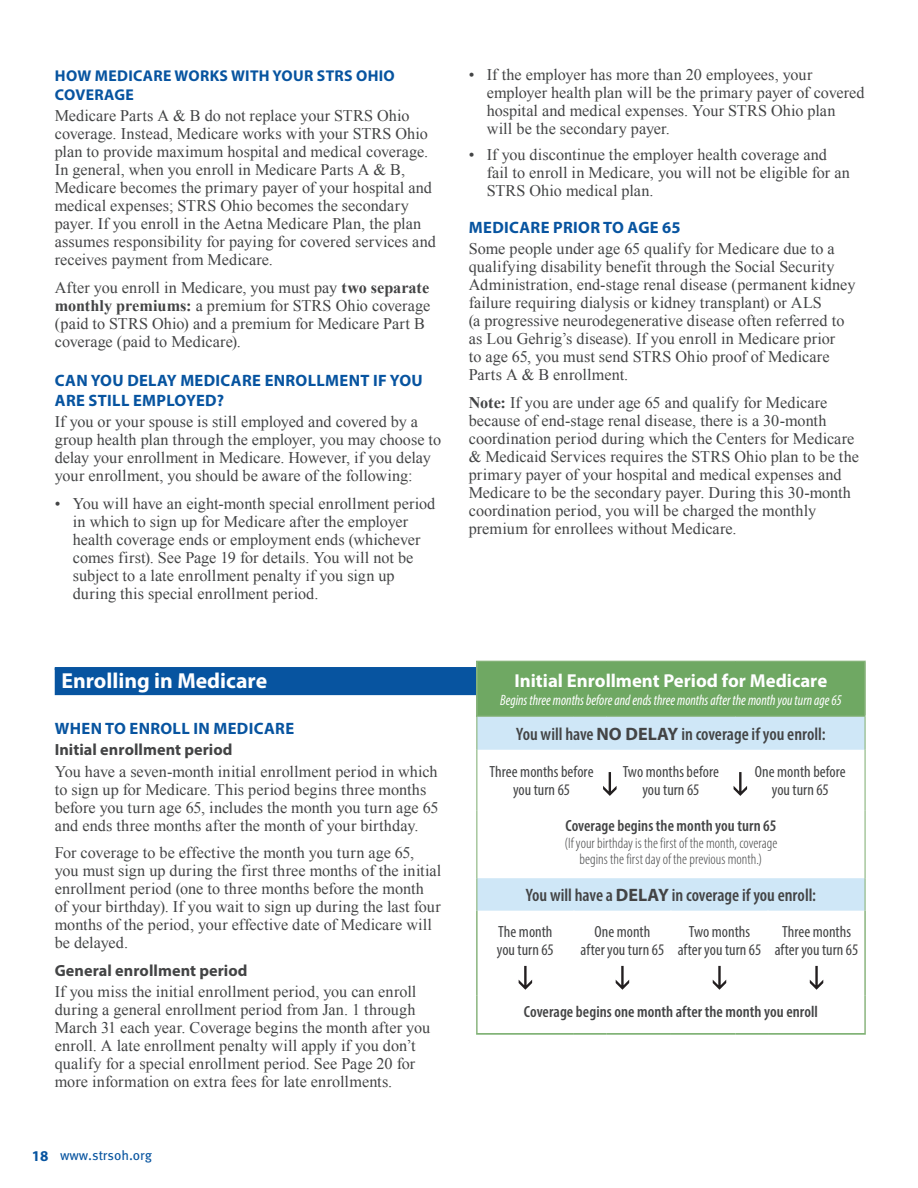
<style>
.page{position:relative;width:918px;height:1188px;background:#fff}
.page>*{position:absolute;margin:0;border:0;box-sizing:border-box;transform-origin:0 0}
._2011_HEADINGS{font:700 21.75px "Myriad Pro";color:#fff}
._2011_BODY_COPY{font:700 18.75px "Myriad Pro";color:#fff}
._2011_BODY_COPY-2{font:600 condensed 18px "Myriad Pro";color:#434445}
._2011_SUBHEADS{font:700 16.5px/19.8px "Myriad Pro";letter-spacing:.02em;color:#0754a0}
._2011_BODY_COPY-3{font:16.2px/18px "Times New Roman";letter-spacing:.005em;color:#434445}
._2011_BULLET{font:16.2px/18px "Times New Roman";letter-spacing:.005em;color:#434445}
._2011_BODY_COPY-4{font:condensed 16.2px/18px "Myriad Pro";color:#434445;text-align:center}
._2011_BODY_COPY-5{font:600 condensed 16.2px "Myriad Pro";letter-spacing:.005em;color:#434445}
._2011_BOLD_BODY_COPY{font:700 16.2px "Myriad Pro";letter-spacing:.005em;color:#434445}
._2011_SUBHEADS-2{font:700 15.75px/18.8px "Myriad Pro";letter-spacing:.02em;color:#0754a0}
._2011_BODY_COPY-6{font:300 condensed 15px/16.5px "Myriad Pro";color:#434445;text-align:center}
._2011_BODY_COPY-7{font:italic condensed 15px "Myriad Pro";color:#fff;scale:.92 1}
.t1{font:700 15px "Myriad Pro";color:#0754a0}
.t2{font:13.5px "Meta Pro";letter-spacing:-.005em;color:#0754a0}
.s1{font-weight:700}
.s2{font-weight:700;font-stretch:normal}
</style>
<div class="page">
<hr style="left:55px;top:667px;width:810px;height:3px;background:#0754a0">
<div style="left:55px;top:668px;width:810px;height:27px;background:#0754a0"></div>
<div style="left:477px;top:661px;width:388px;height:55px;background:#6fa863"></div>
<svg style="left:477px;top:717px;width:388px;height:194px"></svg>
<hr style="left:476px;top:717px;width:1px;height:33px;background:#8ab57e">
<hr style="left:476px;top:716px;width:98px;height:1px;background:#8ab57e">
<hr style="left:574px;top:716px;width:32px;height:1px;background:#8ab57e">
<hr style="left:606px;top:716px;width:65px;height:1px;background:#8ab57e">
<hr style="left:671px;top:716px;width:65px;height:1px;background:#8ab57e">
<hr style="left:736px;top:716px;width:32px;height:1px;background:#8ab57e">
<hr style="left:768px;top:716px;width:98px;height:1px;background:#8ab57e">
<hr style="left:865px;top:717px;width:1px;height:33px;background:#8ab57e">
<hr style="left:476px;top:750px;width:1px;height:61px;background:#8ab57e">
<hr style="left:865px;top:750px;width:1px;height:61px;background:#8ab57e">
<hr style="left:476px;top:811px;width:1px;height:67px;background:#8ab57e">
<hr style="left:865px;top:811px;width:1px;height:67px;background:#8ab57e">
<hr style="left:476px;top:878px;width:1px;height:33px;background:#8ab57e">
<hr style="left:865px;top:878px;width:1px;height:33px;background:#8ab57e">
<hr style="left:476px;top:911px;width:2px;height:85px;background:#8ab57e">
<hr style="left:864px;top:911px;width:2px;height:85px;background:#8ab57e">
<hr style="left:476px;top:996px;width:2px;height:37px;background:#8ab57e">
<hr style="left:476px;top:1033px;width:98px;height:2px;background:#6fa863">
<hr style="left:574px;top:1033px;width:32px;height:2px;background:#6fa863">
<hr style="left:606px;top:1033px;width:65px;height:2px;background:#6fa863">
<hr style="left:671px;top:1033px;width:65px;height:2px;background:#6fa863">
<hr style="left:736px;top:1033px;width:32px;height:2px;background:#6fa863">
<hr style="left:768px;top:1033px;width:98px;height:2px;background:#6fa863">
<hr style="left:864px;top:996px;width:2px;height:37px;background:#8ab57e">
<hr style="left:476px;top:662px;width:2px;height:54px;background:#8ab57e">
<hr style="left:476px;top:661px;width:98px;height:1px;background:#8ab57e">
<hr style="left:574px;top:661px;width:32px;height:1px;background:#8ab57e">
<hr style="left:606px;top:661px;width:65px;height:1px;background:#8ab57e">
<hr style="left:671px;top:661px;width:65px;height:1px;background:#8ab57e">
<hr style="left:736px;top:661px;width:32px;height:1px;background:#8ab57e">
<hr style="left:768px;top:661px;width:98px;height:1px;background:#8ab57e">
<hr style="left:864px;top:662px;width:2px;height:54px;background:#8ab57e">
<svg style="left:519px;top:966px;width:13px;height:24px"></svg>
<svg style="left:616px;top:966px;width:13px;height:24px"></svg>
<svg style="left:713px;top:966px;width:13px;height:24px"></svg>
<svg style="left:810px;top:966px;width:13px;height:24px"></svg>
<svg style="left:603px;top:772px;width:14px;height:24px"></svg>
<svg style="left:734px;top:772px;width:13px;height:24px"></svg>
<p class="_2011_SUBHEADS-2" style="left:55px;top:66px;width:341px">HOW MEDICARE WORKS WITH YOUR STRS OHIO<br>COVERAGE</p>
<p class="_2011_BODY_COPY-3" style="left:55px;top:106px;width:383px">Medicare Parts A &amp; B do not replace your STRS Ohio coverage. Instead, Medicare works with your STRS Ohio plan to provide maximum hospital and medical coverage.<br>In general, when you enroll in Medicare Parts A &amp; B, Medicare becomes the primary payer of your hospital and medical expenses; STRS Ohio becomes the secondary payer. If you enroll in the Aetna Medicare Plan, the plan assumes responsibility for paying for covered services and receives payment from Medicare.</p>
<p class="_2011_BODY_COPY-3" style="left:55px;top:278px;width:377px">After you enroll in Medicare, you must pay <span class="s1">two separate monthly premiums:</span> a premium for STRS Ohio coverage (paid to STRS Ohio) and a premium for Medicare Part B coverage (paid to Medicare).</p>
<p class="_2011_SUBHEADS" style="left:55px;top:370px;width:369px">CAN YOU DELAY MEDICARE ENROLLMENT IF YOU<br>ARE STILL EMPLOYED?</p>
<p class="_2011_BODY_COPY-3" style="left:55px;top:412px;width:388px">If you or your spouse is still employed and covered by a group health plan through the employer, you may choose to delay your enrollment in Medicare. However, if you delay your enrollment, you should be aware of the following:</p>
<p class="_2011_BULLET" style="left:73px;top:494px;width:364px;text-indent:-18px">• You will have an eight-month special enrollment period in which to sign up for Medicare after the employer health coverage ends or employment ends (whichever comes first). See Page 19 for details. You will not be subject to a late enrollment penalty if you sign up during this special enrollment period.</p>
<p class="_2011_BULLET" style="left:487px;top:66px;width:379px;text-indent:-18px">• If the employer has more than 20 employees, your employer health plan will be the primary payer of covered hospital and medical expenses. Your STRS Ohio plan will be the secondary payer.</p>
<p class="_2011_BULLET" style="left:487px;top:145px;width:365px;text-indent:-18px">• If you discontinue the employer health coverage and fail to enroll in Medicare, you will not be eligible for an<br>STRS Ohio medical plan.</p>
<p class="_2011_SUBHEADS" style="left:469px;top:217px;width:213px">MEDICARE PRIOR TO AGE 65</p>
<p class="_2011_BODY_COPY-3" style="left:469px;top:240px;width:388px">Some people under age 65 qualify for Medicare due to a qualifying disability benefit through the Social Security Administration, end-stage renal disease (permanent kidney failure requiring dialysis or kidney transplant) or ALS<br>(a progressive neurodegenerative disease often referred to as Lou Gehrig’s disease). If you enroll in Medicare prior<br>to age 65, you must send STRS Ohio proof of Medicare Parts A &amp; B enrollment.</p>
<p class="_2011_BODY_COPY-3" style="left:469px;top:393px;width:392px"><span class="s1">Note:</span> If you are under age 65 and qualify for Medicare because of end-stage renal disease, there is a 30-month coordination period during which the Centers for Medicare &amp; Medicaid Services requires the STRS Ohio plan to be the primary payer of your hospital and medical expenses and Medicare to be the secondary payer. During this 30-month coordination period, you will be charged the monthly premium for enrollees without Medicare.</p>
<p class="_2011_HEADINGS" style="left:62px;top:667px;width:207px">Enrolling in Medicare</p>
<p class="_2011_SUBHEADS" style="left:55px;top:718px;width:241px">WHEN TO ENROLL IN MEDICARE</p>
<p class="_2011_BOLD_BODY_COPY" style="left:55px;top:739px;width:179px">Initial enrollment period</p>
<p class="_2011_BODY_COPY-3" style="left:55px;top:762px;width:385px">You have a seven-month initial enrollment period in which to sign up for Medicare. This period begins three months before you turn age 65, includes the month you turn age 65 and ends three months after the month of your birthday.</p>
<p class="_2011_BODY_COPY-3" style="left:55px;top:844px;width:388px">For coverage to be effective the month you turn age 65, you must sign up during the first three months of the initial enrollment period (one to three months before the month<br>of your birthday). If you wait to sign up during the last four months of the period, your effective date of Medicare will be delayed.</p>
<p class="_2011_BOLD_BODY_COPY" style="left:55px;top:960px;width:194px">General enrollment period</p>
<p class="_2011_BODY_COPY-3" style="left:55px;top:983px;width:377px">If you miss the initial enrollment period, you can enroll during a general enrollment period from Jan. 1 through March 31 each year. Coverage begins the month after you enroll. A late enrollment penalty will apply if you don’t qualify for a special enrollment period. See Page 20 for more information on extra fees for late enrollments.</p>
<p class="t1" style="left:32px;top:1146px;width:18px">18</p>
<p class="t2" style="left:60px;top:1145px;width:94px">www.strsoh.org</p>
<p class="_2011_BODY_COPY" style="left:515px;top:668px;width:314px">Initial Enrollment Period for Medicare</p>
<p class="_2011_BODY_COPY-7" style="left:500px;top:691px;width:373px">Begins three months before and ends three months after the month you turn age 65</p>
<p class="_2011_BODY_COPY-2" style="left:516px;top:723px;width:311px">You will have <span class="s2">NO DELAY</span> in coverage if you enroll:</p>
<p class="_2011_BODY_COPY-4" style="left:490px;top:763px;width:106px">Three months before you turn 65</p>
<p class="_2011_BODY_COPY-4" style="left:623px;top:763px;width:98px">Two months before you turn 65</p>
<p class="_2011_BODY_COPY-4" style="left:755px;top:763px;width:92px">One month before you turn 65</p>
<p class="_2011_BODY_COPY-5" style="left:566px;top:816px;width:212px">Coverage begins the month you turn 65</p>
<p class="_2011_BODY_COPY-6" style="left:565px;top:834px;width:214px">(If your birthday is the first of the month, coverage begins the first day of the previous month.)</p>
<p class="_2011_BODY_COPY-2" style="left:526px;top:884px;width:292px">You will have a <span class="s2">DELAY</span> in coverage if you enroll:</p>
<p class="_2011_BODY_COPY-4" style="left:497px;top:923px;width:58px;text-align:left">The month you turn 65</p>
<p class="_2011_BODY_COPY-4" style="left:581px;top:923px;width:85px">One month after you turn 65</p>
<p class="_2011_BODY_COPY-4" style="left:678px;top:923px;width:85px">Two months after you turn 65</p>
<p class="_2011_BODY_COPY-4" style="left:775px;top:923px;width:85px">Three months after you turn 65</p>
<p class="_2011_BODY_COPY-5" style="left:524px;top:1002px;width:295px">Coverage begins one month after the month you enroll</p>
</div>
